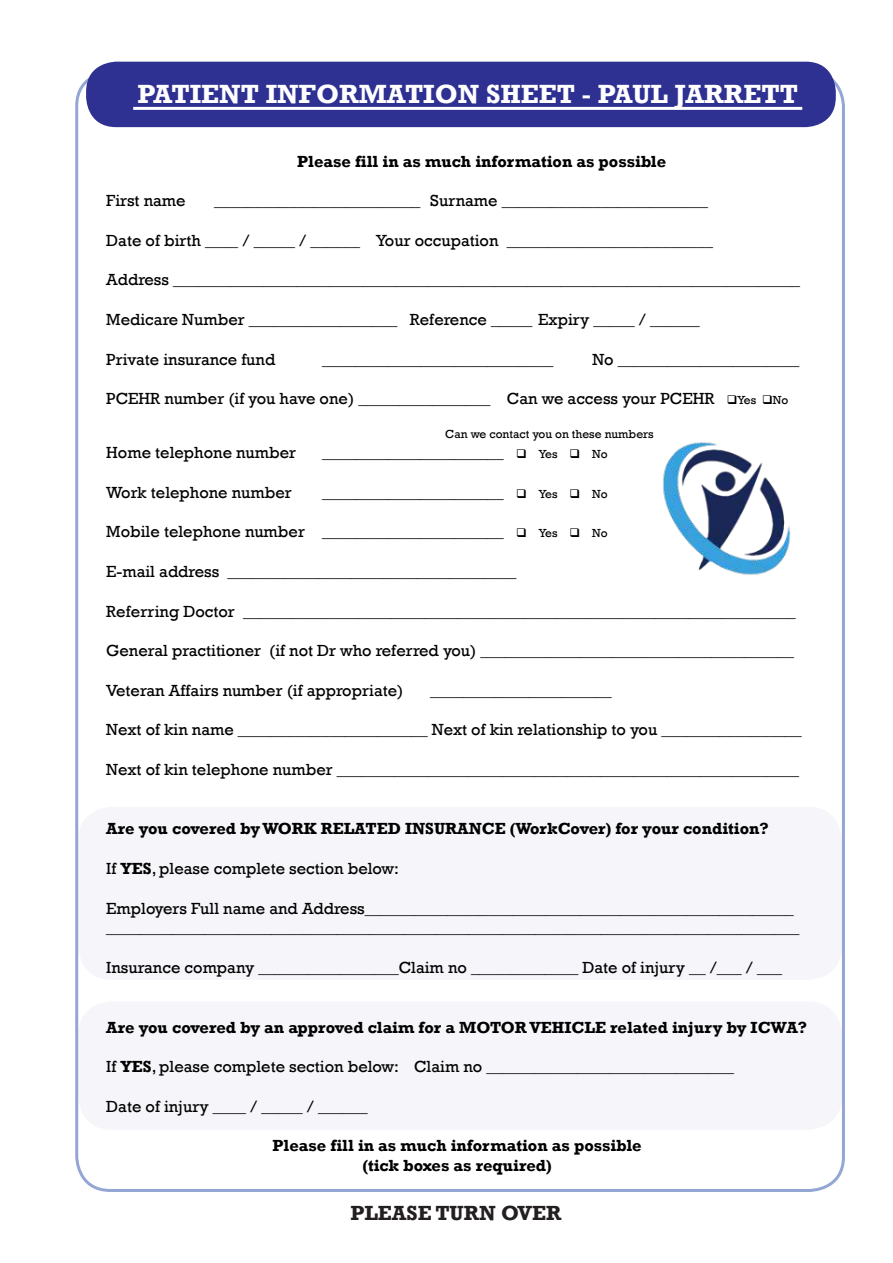
<style>
.page{position:relative;width:893px;height:1263px;background:#fff}
.page>*{position:absolute;margin:0;border:0;box-sizing:border-box;transform-origin:0 0}
.t1{font:700 27px "Rockwell";color:#fff}
.t2{font:700 21px "Rockwell";color:#231f20}
.t3{font:16.5px/19.8px "Rockwell";color:#000}
.t4{font:700 16.5px/19.8px "Rockwell";color:#000;text-align:center}
.t5{font:12px "Rockwell";color:#000}
.s1{font-size:12px}
.s2{font-weight:700}
</style>
<div class="page">
<div style="left:78px;top:1001px;width:764px;height:129px;background:#f5f5fa;border-radius:34px"></div>
<div style="left:78px;top:807px;width:764px;height:173px;background:#f5f5fa;border-radius:34px"></div>
<div style="left:86px;top:62px;width:750px;height:65px;background:#2e3092;border-radius:30px"></div>
<hr style="left:133px;top:107px;width:669px;height:3px;background:#fff">
<img style="left:662px;top:442px;width:129px;height:133px">
<h1 class="t1" style="left:137px;top:77px;width:662px">PATIENT INFORMATION SHEET - PAUL JARRETT</h1>
<p class="t4" style="left:297px;top:151px;width:371px">Please fill in as much information as possible</p>
<p class="t3" style="left:106px;top:191px;width:81px">First name</p>
<p class="t3" style="left:214px;top:191px;width:495px">_________________________ Surname _________________________</p>
<p class="t3" style="left:106px;top:231px;width:608px">Date of birth ____ / _____ / ______ Your occupation _________________________</p>
<p class="t3" style="left:106px;top:270px;width:695px">Address ____________________________________________________________________________</p>
<p class="t3" style="left:106px;top:310px;width:595px">Medicare Number __________________ Reference _____ Expiry _____ / ______</p>
<p class="t3" style="left:106px;top:349px;width:171px">Private insurance fund</p>
<p class="t3" style="left:322px;top:349px;width:233px">____________________________</p>
<p class="t3" style="left:592px;top:349px;width:208px">No ______________________</p>
<p class="t3" style="left:106px;top:389px;width:684px">PCEHR number (if you have one) ________________ Can we access your PCEHR ❑<span class="s1">Yes</span> ❑<span class="s1">No</span></p>
<p class="t5" style="left:445px;top:427px;width:210px">Can we contact you on these numbers</p>
<p class="t3" style="left:106px;top:443px;width:191px">Home telephone number</p>
<p class="t3" style="left:322px;top:443px;width:287px">______________________ ❑ <span class="s1">Yes</span> ❑ <span class="s1">No</span></p>
<p class="t3" style="left:106px;top:483px;width:187px">Work telephone number</p>
<p class="t3" style="left:322px;top:483px;width:287px">______________________ ❑ <span class="s1">Yes</span> ❑ <span class="s1">No</span></p>
<p class="t3" style="left:106px;top:522px;width:503px">Mobile telephone number ______________________ ❑ <span class="s1">Yes</span> ❑ <span class="s1">No</span></p>
<p class="t3" style="left:106px;top:562px;width:411px">E-mail address ___________________________________</p>
<p class="t3" style="left:106px;top:601px;width:691px">Referring Doctor ___________________________________________________________________</p>
<p class="t3" style="left:106px;top:641px;width:689px">General practitioner (if not Dr who referred you) ______________________________________</p>
<p class="t3" style="left:106px;top:681px;width:299px">Veteran Affairs number (if appropriate)</p>
<p class="t3" style="left:430px;top:681px;width:183px">______________________</p>
<p class="t3" style="left:106px;top:720px;width:697px">Next of kin name _______________________ Next of kin relationship to you _________________</p>
<p class="t3" style="left:106px;top:760px;width:694px">Next of kin telephone number ________________________________________________________</p>
<p class="t4" style="left:106px;top:819px;width:664px">Are you covered by WORK RELATED INSURANCE (WorkCover) for your condition?</p>
<p class="t3" style="left:106px;top:859px;width:294px">If <span class="s2">YES</span>, please complete section below:</p>
<p class="t3" style="left:106px;top:898px;width:694px">Employers Full name and Address____________________________________________________ ____________________________________________________________________________________</p>
<p class="t3" style="left:106px;top:958px;width:677px">Insurance company _________________Claim no _____________ Date of injury __ /___ / ___</p>
<p class="t4" style="left:106px;top:1017px;width:702px">Are you covered by an approved claim for a MOTOR VEHICLE related injury by ICWA?</p>
<p class="t3" style="left:106px;top:1057px;width:629px">If <span class="s2">YES</span>, please complete section below: Claim no ______________________________</p>
<p class="t3" style="left:106px;top:1096px;width:263px">Date of injury ____ / _____ / ______</p>
<p class="t4" style="left:273px;top:1136px;width:371px">Please fill in as much information as possible (tick boxes as required)</p>
<p class="t2" style="left:350px;top:1200px;width:213px">PLEASE TURN OVER</p>
</div>
